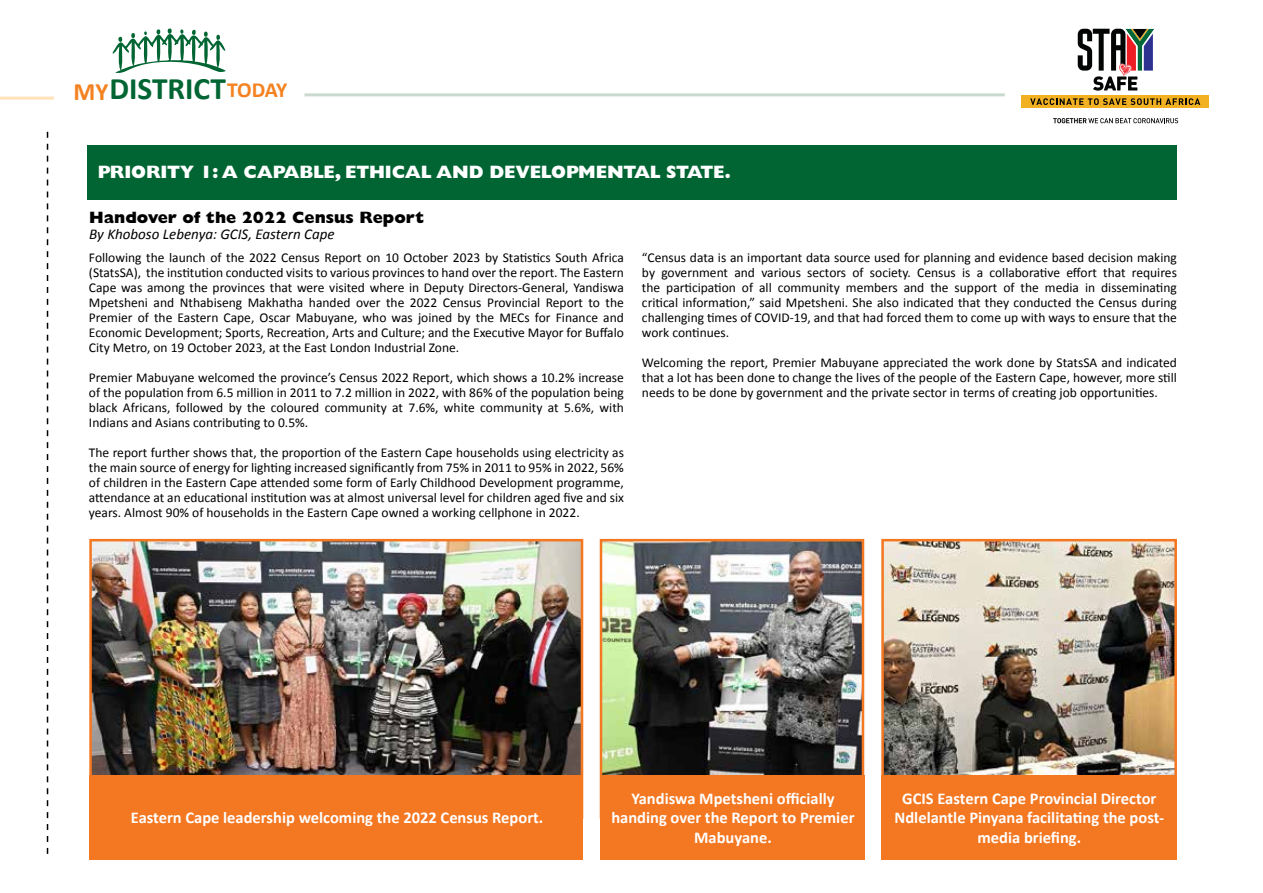
<style>
.page{position:relative;width:1263px;height:893px;background:#fff}
.page>*{position:absolute;margin:0;border:0;box-sizing:border-box;transform-origin:0 0}
.t1{font:700 31.35px "Calibri";color:#006532}
.t2{font:800 18px "Gill Sans MT Pro";letter-spacing:-.01em;color:#fff}
.t3{font:700 16.5px/19.8px "Calibri";color:#fff;text-align:center}
.t4{font:800 16.5px "Gill Sans MT Pro";color:#000}
.t5{font:italic 15px "Calibri";color:#000}
.t6{font:13.5px/15px "Calibri";color:#000;text-align:justify}
.s1{font-size:25.05px;color:#f58220}
.s2{font-size:21.6px;color:#f58220}
</style>
<div class="page">
<div style="left:87px;top:145px;width:1090px;height:55px;background:#006532"></div>
<svg style="left:47px;top:132px;width:1px;height:722px"></svg>
<hr style="left:0;top:97px;width:54px;height:3px;background:#ffe2b8">
<hr style="left:304px;top:93px;width:701px;height:3px;background:#cad9ce">
<svg style="left:113px;top:28px;width:113px;height:45px"></svg>
<svg style="left:1078px;top:29px;width:76px;height:62px"></svg>
<div style="left:1022px;top:95px;width:187px;height:12px;background:#f2b023"></div>
<svg style="left:1030px;top:98px;width:170px;height:7px"></svg>
<svg style="left:1053px;top:118px;width:125px;height:5px"></svg>
<img style="left:93px;top:543px;width:486px;height:232px">
<div style="left:89px;top:539px;width:494px;height:280px;border:3px solid #f47721"></div>
<img style="left:604px;top:543px;width:256px;height:232px">
<div style="left:600px;top:539px;width:264px;height:280px;border:3px solid #f47721"></div>
<img style="left:885px;top:543px;width:288px;height:232px">
<div style="left:881px;top:539px;width:296px;height:280px;border:3px solid #f47721"></div>
<div style="left:89px;top:775px;width:494px;height:84px;background:#f47721"></div>
<div style="left:600px;top:775px;width:264px;height:84px;background:#f47721"></div>
<div style="left:881px;top:775px;width:296px;height:84px;background:#f47721"></div>
<h1 class="t1" style="left:73px;top:69px;width:215px"><span class="s1">MY</span>DISTRICT<span class="s2">TODAY</span></h1>
<h2 class="t2" style="left:98px;top:162px;width:635px">PRIORITY 1: A CAPABLE, ETHICAL AND DEVELOPMENTAL STATE.</h2>
<p class="t4" style="left:89px;top:207px;width:336px">Handover of the 2022 Census Report</p>
<p class="t5" style="left:89px;top:224px;width:247px">By Khoboso Lebenya: GCIS, Eastern Cape</p>
<p class="t6" style="left:89px;top:250px;width:536px">Following the launch of the 2022 Census Report on 10 October 2023 by Statistics South Africa (StatsSA), the institution conducted visits to various provinces to hand over the report. The Eastern Cape was among the provinces that were visited where in Deputy Directors-General, Yandiswa Mpetsheni and Nthabiseng Makhatha handed over the 2022 Census Provincial Report to the Premier of the Eastern Cape, Oscar Mabuyane, who was joined by the MECs for Finance and Economic Development; Sports, Recreation, Arts and Culture; and the Executive Mayor for Buffalo City Metro, on 19 October 2023, at the East London Industrial Zone.</p>
<p class="t6" style="left:89px;top:370px;width:536px">Premier Mabuyane welcomed the province’s Census 2022 Report, which shows a 10.2% increase of the population from 6.5 million in 2011 to 7.2 million in 2022, with 86% of the population being black Africans, followed by the coloured community at 7.6%, white community at 5.6%, with Indians and Asians contributing to 0.5%.</p>
<p class="t6" style="left:89px;top:445px;width:536px">The report further shows that, the proportion of the Eastern Cape households using electricity as the main source of energy for lighting increased significantly from 75% in 2011 to 95% in 2022, 56% of children in the Eastern Cape attended some form of Early Childhood Development programme, attendance at an educational institution was at almost universal level for children aged five and six years. Almost 90% of households in the Eastern Cape owned a working cellphone in 2022.</p>
<p class="t6" style="left:642px;top:250px;width:536px">“Census data is an important data source used for planning and evidence based decision making by government and various sectors of society. Census is a collaborative effort that requires the participation of all community members and the support of the media in disseminating critical information,” said Mpetsheni. She also indicated that they conducted the Census during challenging times of COVID-19, and that had forced them to come up with ways to ensure that the work continues.</p>
<p class="t6" style="left:642px;top:355px;width:536px">Welcoming the report, Premier Mabuyane appreciated the work done by StatsSA and indicated that a lot has been done to change the lives of the people of the Eastern Cape, however, more still needs to be done by government and the private sector in terms of creating job opportunities.</p>
<p class="t3" style="left:131px;top:808px;width:414px">Eastern Cape leadership welcoming the 2022 Census Report.</p>
<p class="t3" style="left:611px;top:788px;width:245px">Yandiswa Mpetsheni officially handing over the Report to Premier<br>Mabuyane.</p>
<p class="t3" style="left:894px;top:788px;width:271px">GCIS Eastern Cape Provincial Director<br>Ndlelantle Pinyana facilitating the post&shy;media briefing.</p>
</div>
